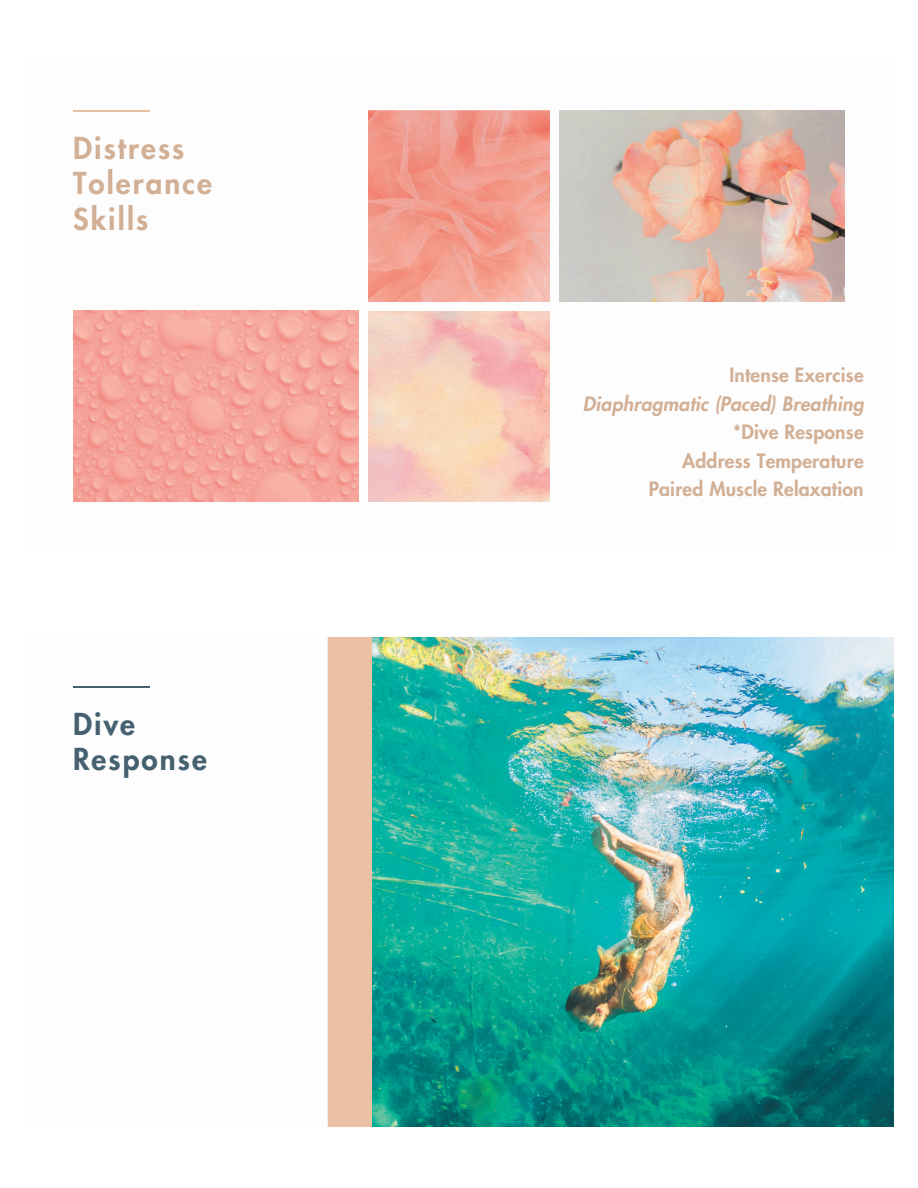
<style>
.page{position:relative;width:918px;height:1188px;background:#fff}
.page>*{position:absolute;margin:0;border:0;box-sizing:border-box;transform-origin:0 0}
.t1{font:800 29.55px/35.4px "Futura LT Pro";letter-spacing:.07em;color:#d2b096}
.t2{font:800 29.55px/35.4px "Futura LT Pro";letter-spacing:.07em;color:#45616f}
.t3{font:800 19.35px/28.5px "Futura LT Pro";letter-spacing:.01em;color:#d2b096;text-align:right}
.t4{font:italic 800 19.35px "Futura LT Pro";letter-spacing:.01em;color:#d2b096}
</style>
<div class="page">
<img style="left:369px;top:110px;width:180px;height:191px">
<img style="left:369px;top:311px;width:180px;height:191px">
<img style="left:560px;top:110px;width:285px;height:192px">
<hr style="left:73px;top:110px;width:77px;height:2px;background:#eac2a3">
<svg style="left:73px;top:310px;width:286px;height:192px;background:#f5a59a"></svg>
<hr style="left:73px;top:686px;width:77px;height:2px;background:#45616f">
<div style="left:328px;top:637px;width:44px;height:489px;background:#eac2a3"></div>
<img style="left:372px;top:637px;width:522px;height:489px">
<h1 class="t1" style="left:73px;top:132px;width:140px">Distress<br>Tolerance<br>Skills</h1>
<h1 class="t2" style="left:73px;top:707px;width:135px">Dive<br>Response</h1>
<p class="t3" style="left:729px;top:361px;width:136px">Intense Exercise</p>
<p class="t4" style="left:583px;top:395px;width:282px">Diaphragmatic (Paced) Breathing</p>
<p class="t3" style="left:649px;top:419px;width:216px">*Dive Response<br>Address Temperature<br>Paired Muscle Relaxation</p>
</div>
